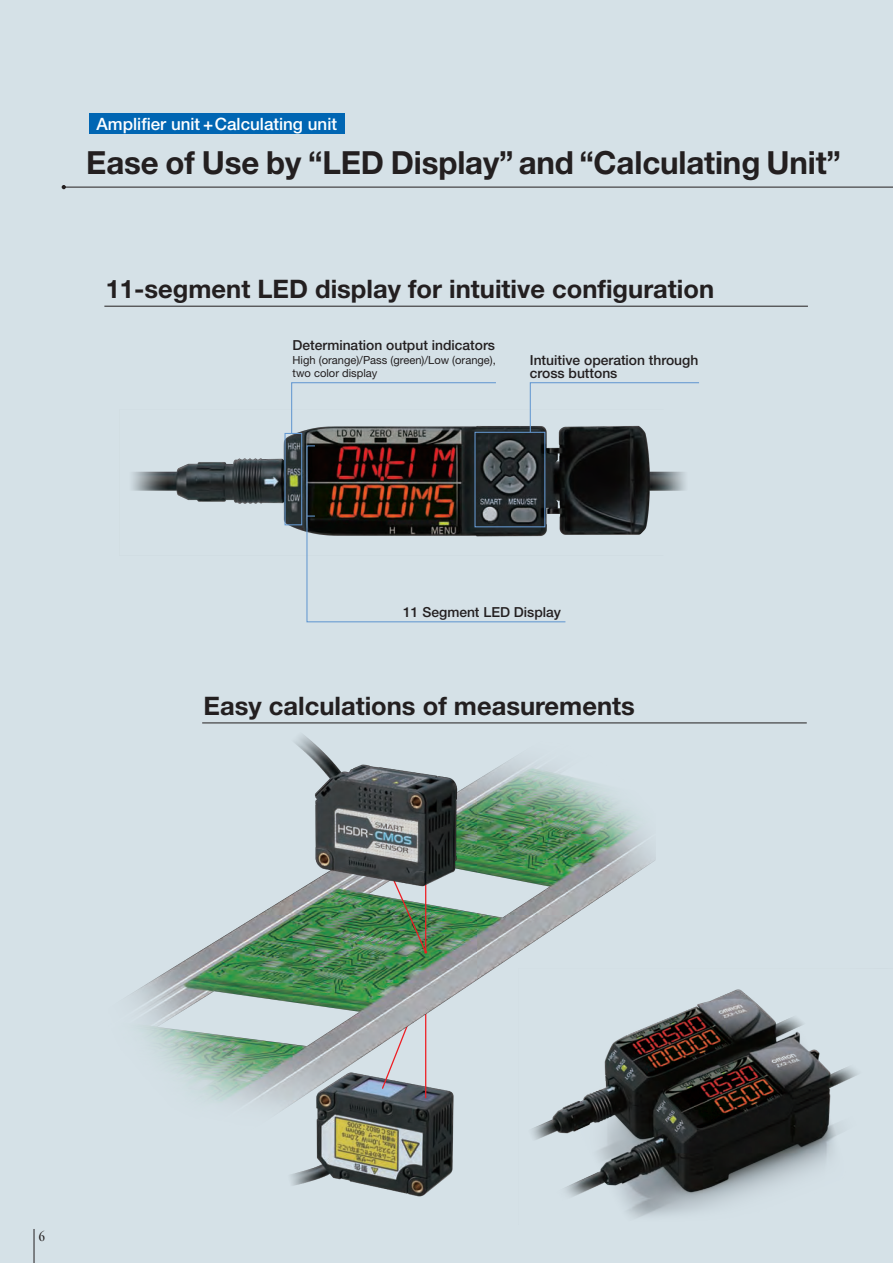
<style>
.page{position:relative;width:893px;height:1263px;background:#d5e1e7}
.page>*{position:absolute;margin:0;border:0;box-sizing:border-box;transform-origin:0 0}
.t1{font:700 31.95px "Helvetica Neue";letter-spacing:-.005em;color:#231f20}
.t2{font:700 25.5px "Helvetica Neue";color:#231f20}
.t3{font:500 16.95px "Helvetica Neue";color:#fff}
.t4{font:500 13.8px/13.8px "Helvetica Neue";color:#231f20}
.t5{font:condensed 13.8px "Garamond";color:#231f20}
.t6{font:11.1px/12.8px "Helvetica Neue";color:#231f20}
</style>
<div class="page">
<img style="left:291px;top:1141px;width:162px;height:56px">
<img style="left:130px;top:758px;width:526px;height:383px">
<img style="left:266px;top:722px;width:199px;height:177px">
<img style="left:132px;top:426px;width:553px;height:109px">
<hr style="left:64px;top:187px;width:829px;height:1px;background:#231f20">
<svg style="left:62px;top:185px;width:4px;height:4px"></svg>
<hr style="left:104px;top:306px;width:704px;height:1px;background:#231f20">
<hr style="left:202px;top:723px;width:605px;height:1px;background:#231f20">
<svg style="left:529px;top:382px;width:170px;height:51px"></svg>
<svg style="left:306px;top:445px;width:260px;height:178px"></svg>
<div style="left:284px;top:433px;width:18px;height:92px;border:1px solid #6599d1"></div>
<div style="left:474px;top:432px;width:71px;height:95px;border:1px solid #6599d1"></div>
<svg style="left:291px;top:382px;width:206px;height:52px"></svg>
<div style="left:89px;top:114px;width:255px;height:20px;background:#0166b3"></div>
<hr style="left:34px;top:1229px;width:1px;height:34px;background:#231f20">
<img style="left:519px;top:969px;width:339px;height:249px">
<img style="left:383px;top:858px;width:44px;height:100px">
<p class="t3" style="left:97px;top:114px;width:242px">Amplifier unit + Calculating unit</p>
<h1 class="t1" style="left:86px;top:143px;width:756px">Ease of Use by “LED Display” and “Calculating Unit”</h1>
<h2 class="t2" style="left:106px;top:273px;width:610px">11-segment LED display for intuitive configuration</h2>
<p class="t4" style="left:293px;top:338px;width:204px">Determination output indicators</p>
<p class="t6" style="left:293px;top:353px;width:205px">High (orange)/Pass (green)/Low (orange), two color display</p>
<p class="t4" style="left:530px;top:353px;width:170px">Intuitive operation through cross buttons</p>
<p class="t4" style="left:403px;top:605px;width:159px">11 Segment LED Display</p>
<h2 class="t2" style="left:204px;top:690px;width:433px">Easy calculations of measurements</h2>
<p class="t5" style="left:39px;top:1229px;width:8px">6</p>
</div>
